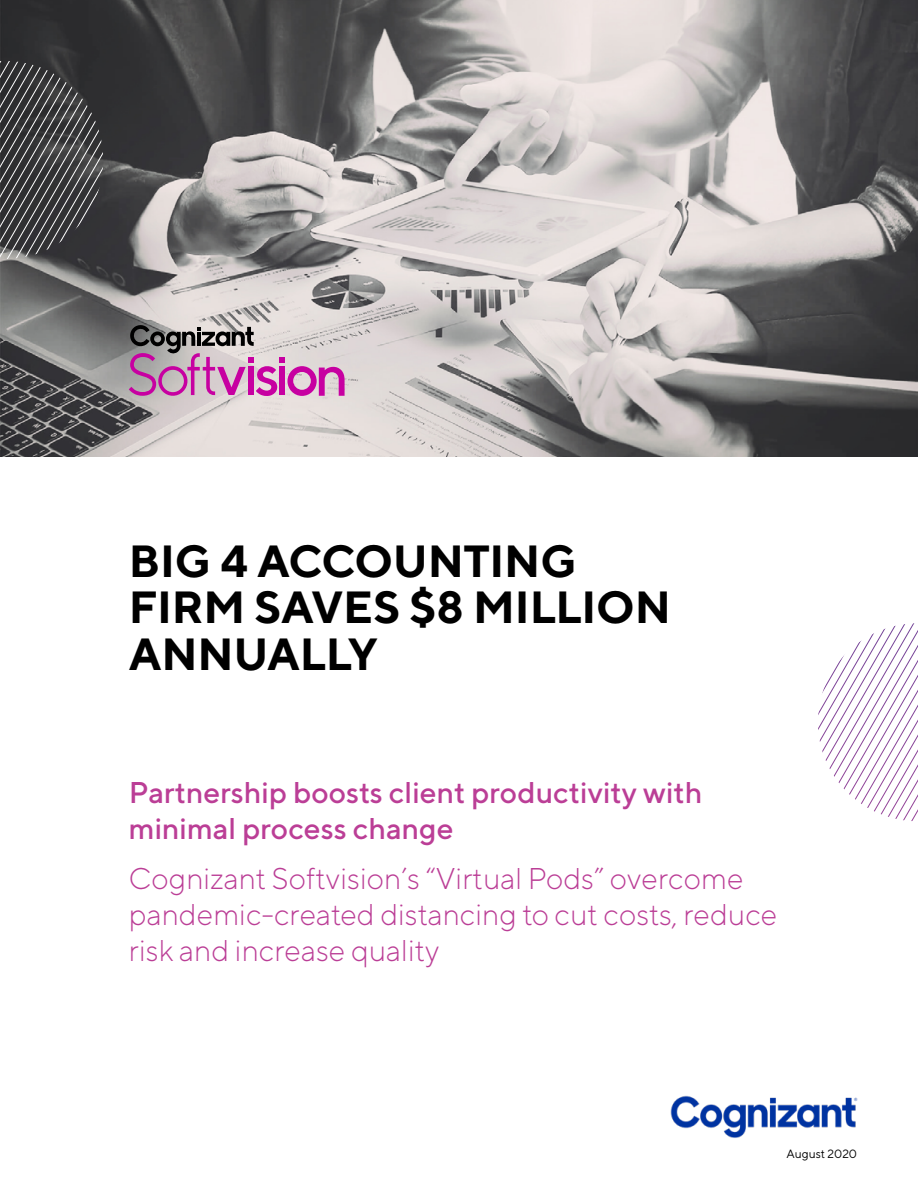
<style>
.page{position:relative;width:918px;height:1188px;background:#fff}
.page>*{position:absolute;margin:0;border:0;box-sizing:border-box;transform-origin:0 0}
.t1{font:700 45px/46.5px "TT Norms";letter-spacing:-.01em;color:#000}
.t2{font:300 30px/36px "TT Norms";color:#bb3e96}
.t3{font:500 30px/36px "TT Norms";color:#bb3e96}
.t4{font:12px "TT Norms";color:#000}
</style>
<div class="page">
<img style="left:0;top:0;width:918px;height:457px">
<svg style="left:818px;top:623px;width:100px;height:198px"></svg>
<svg style="left:0;top:61px;width:103px;height:198px;background:#4a4a4c"></svg>
<img style="left:670px;top:1095px;width:188px;height:43px">
<svg style="left:129px;top:324px;width:216px;height:73px;background:#bf97b2"></svg>
<h1 class="t1" style="left:129px;top:536px;width:544px">BIG 4 ACCOUNTING<br>FIRM SAVES $8 MILLION<br>ANNUALLY</h1>
<p class="t3" style="left:129px;top:774px;width:575px">Partnership boosts client productivity with minimal process change</p>
<p class="t2" style="left:129px;top:860px;width:650px">Cognizant Softvision’s “Virtual Pods” overcome pandemic-created distancing to cut costs, reduce risk and increase quality</p>
<p class="t4" style="left:786px;top:1146px;width:72px">August 2020</p>
</div>
